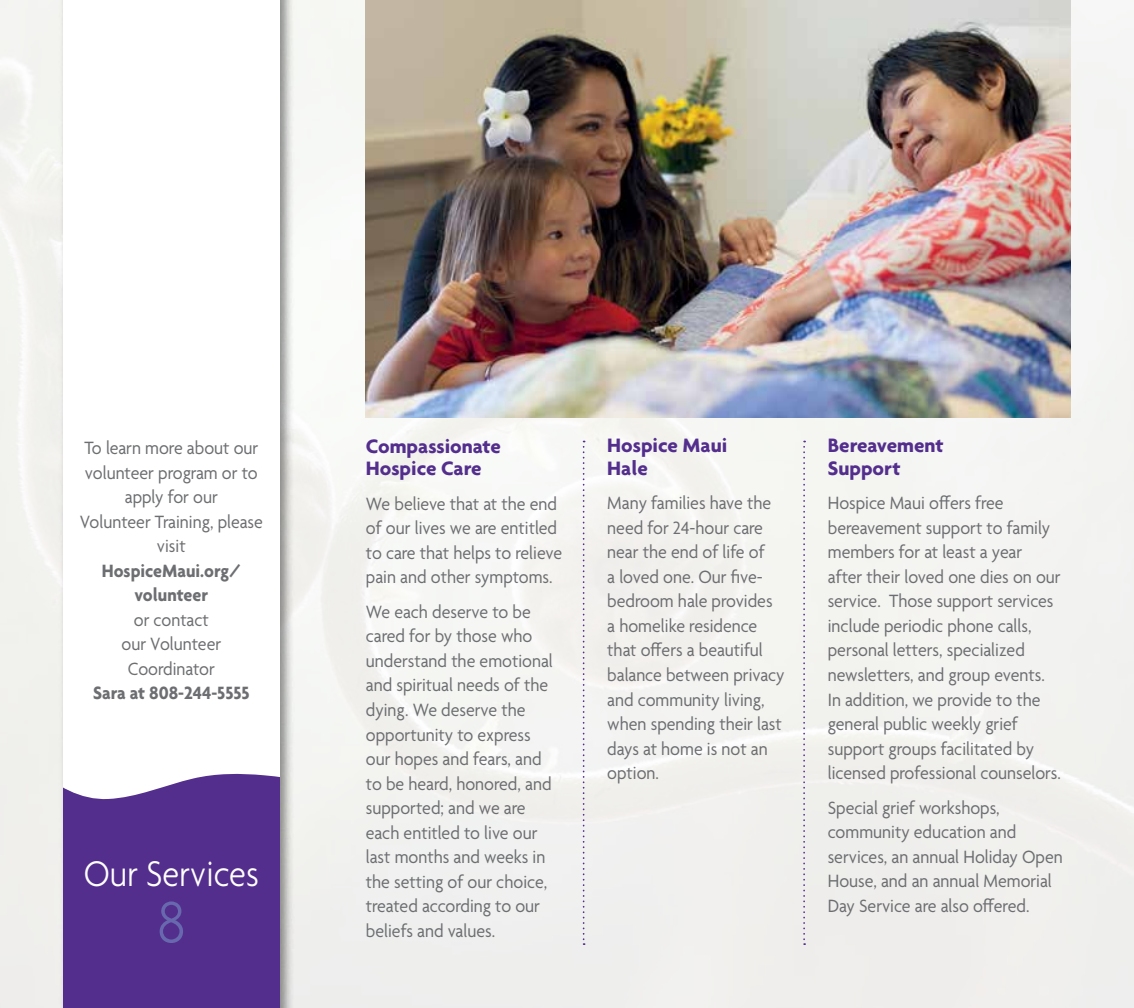
<style>
.page{position:relative;width:1134px;height:1008px;background:#f2f2f0}
.page>*{position:absolute;margin:0;border:0;box-sizing:border-box;transform-origin:0 0}
.t1{font:300 63px "Agenda";color:#6768ad;scale:.9 1}
.t2{font:300 38.5px "Agenda";color:#fff;scale:.9 1}
.t3{font:700 21px/22.8px "Agenda";color:#532e8d}
.t4{font:19.25px/24.5px "Agenda";color:#6d6e71;scale:.93 1}
.t5{font:700 19.25px/24.5px "Agenda";color:#6d6e71;text-align:center;scale:.93 1}
</style>
<div class="page">
<div style="left:58px;top:0;width:236px;height:1008px;background:#000;opacity:.44"></div>
<div style="left:63px;top:0;width:217px;height:1008px;background:#fff"></div>
<svg style="left:803px;top:441px;width:2px;height:504px"></svg>
<svg style="left:583px;top:441px;width:2px;height:504px"></svg>
<div style="left:63px;top:773px;width:217px;height:235px;background:#532e8d"></div>
<img style="left:366px;top:0;width:705px;height:417px">
<p class="t4" style="left:80px;top:437px;width:198px;text-align:center">To learn more about our volunteer program or to apply for our<br>Volunteer Training, please visit</p>
<p class="t5" style="left:102px;top:558px;width:151px">HospiceMaui.org/ volunteer</p>
<p class="t4" style="left:122px;top:609px;width:109px;text-align:center">or contact our Volunteer<br>Coordinator</p>
<p class="t5" style="left:93px;top:680px;width:170px">Sara at 808-244-5555</p>
<h2 class="t2" style="left:84px;top:851px;width:196px">Our Services</h2>
<h1 class="t1" style="left:157px;top:885px;width:33px">8</h1>
<p class="t3" style="left:366px;top:434px;width:137px">Compassionate<br>Hospice Care</p>
<p class="t4" style="left:366px;top:493px;width:213px">We believe that at the end of our lives we are entitled to care that helps to relieve pain and other symptoms.</p>
<p class="t4" style="left:366px;top:601px;width:203px">We each deserve to be cared for by those who understand the emotional and spiritual needs of the dying. We deserve the opportunity to express our hopes and fears, and to be heard, honored, and supported; and we are each entitled to live our last months and weeks in the setting of our choice, treated according to our beliefs and values.</p>
<p class="t3" style="left:607px;top:433px;width:121px">Hospice Maui<br>Hale</p>
<p class="t4" style="left:607px;top:492px;width:192px">Many families have the need for 24-hour care near the end of life of<br>a loved one. Our five&shy;bedroom hale provides a homelike residence that offers a beautiful balance between privacy and community living, when spending their last days at home is not an option.</p>
<p class="t3" style="left:828px;top:433px;width:117px">Bereavement<br>Support</p>
<p class="t4" style="left:828px;top:492px;width:252px">Hospice Maui offers free bereavement support to family members for at least a year after their loved one dies on our service. Those support services include periodic phone calls, personal letters, specialized newsletters, and group events.<br>In addition, we provide to the general public weekly grief support groups facilitated by licensed professional counselors.</p>
<p class="t4" style="left:828px;top:796px;width:254px">Special grief workshops, community education and services, an annual Holiday Open<br>House, and an annual Memorial<br>Day Service are also offered.</p>
</div>
